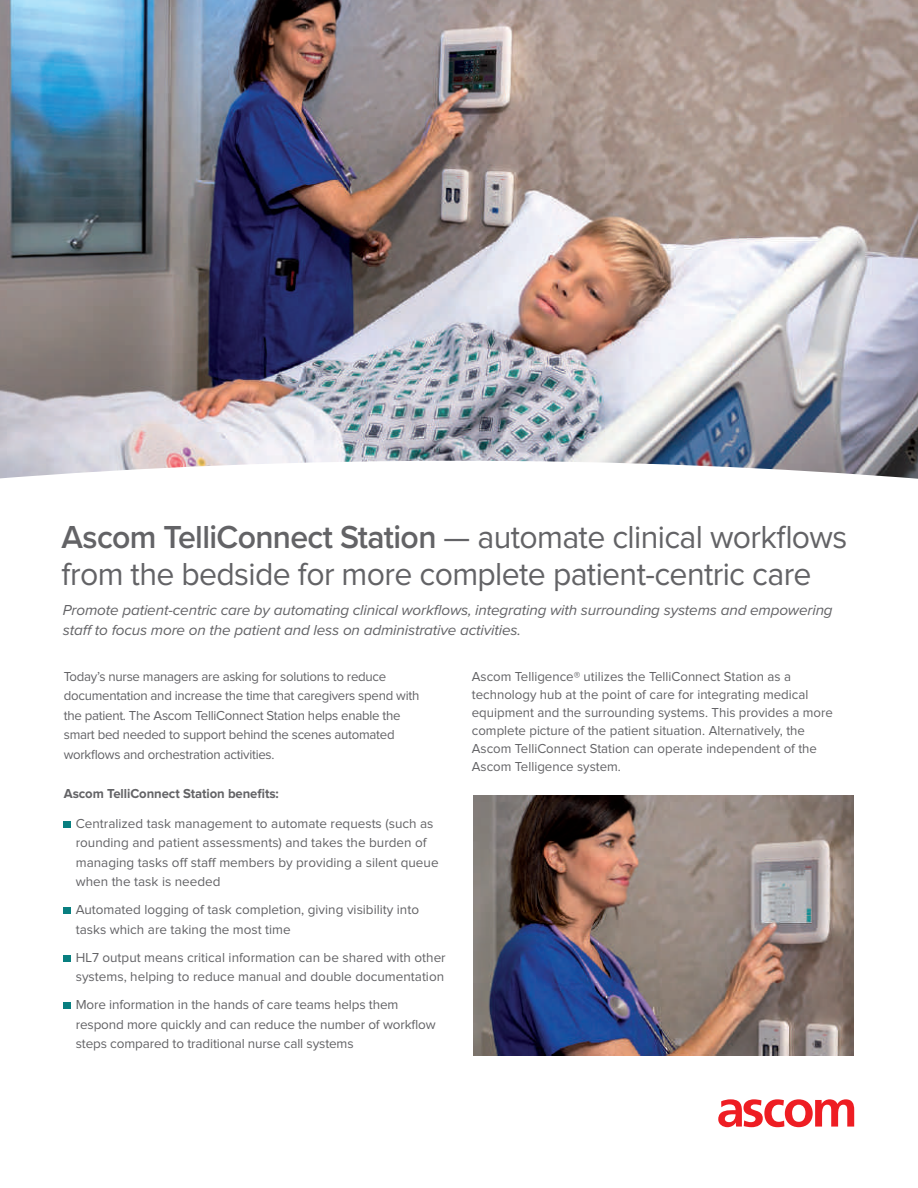
<style>
.page{position:relative;width:918px;height:1188px;background:#fff}
.page>*{position:absolute;margin:0;border:0;box-sizing:border-box;transform-origin:0 0}
.t1{font:33px/37.5px "Proxima Nova";letter-spacing:-.02em;color:#636366}
.t2{font:italic 15px/19.5px "Proxima Nova";letter-spacing:-.01em;color:#636366}
.t3{font:13.5px/19.5px "Proxima Nova";color:#636366}
.t4{font:13.5px/19.5px "Proxima Nova";letter-spacing:-.02em;color:#636366}
.t5{font:700 13.5px "Proxima Nova";letter-spacing:-.005em;color:#636366}
.s1{font-weight:600}
</style>
<div class="page">
<img style="left:0;top:0;width:918px;height:461px">
<svg style="left:0;top:461px;width:918px;height:18px"></svg>
<div style="left:64px;top:821px;width:7px;height:7px;background:#087f80"></div>
<div style="left:64px;top:908px;width:7px;height:6px;background:#087f80"></div>
<div style="left:64px;top:955px;width:7px;height:7px;background:#087f80"></div>
<div style="left:64px;top:1003px;width:7px;height:6px;background:#087f80"></div>
<img style="left:474px;top:795px;width:379px;height:261px">
<svg style="left:718px;top:1099px;width:136px;height:28px"></svg>
<h1 class="t1" style="left:62px;top:519px;width:787px"><span class="s1">Ascom TelliConnect Station</span> — automate clinical workflows from the bedside for more complete patient-centric care</h1>
<p class="t2" style="left:63px;top:600px;width:772px">Promote patient-centric care by automating clinical workflows, integrating with surrounding systems and empowering staff to focus more on the patient and less on administrative activities.</p>
<p class="t4" style="left:64px;top:667px;width:357px">Today’s nurse managers are asking for solutions to reduce documentation and increase the time that caregivers spend with the patient. The Ascom TelliConnect Station helps enable the smart bed needed to support behind the scenes automated workflows and orchestration activities.</p>
<p class="t5" style="left:64px;top:786px;width:217px">Ascom TelliConnect Station benefits:</p>
<p class="t3" style="left:76px;top:814px;width:364px">Centralized task management to automate requests (such as rounding and patient assessments) and takes the burden of managing tasks off staff members by providing a silent queue when the task is needed</p>
<p class="t3" style="left:76px;top:900px;width:345px">Automated logging of task completion, giving visibility into tasks which are taking the most time</p>
<p class="t3" style="left:76px;top:948px;width:371px">HL7 output means critical information can be shared with other systems, helping to reduce manual and double documentation</p>
<p class="t3" style="left:76px;top:995px;width:361px">More information in the hands of care teams helps them respond more quickly and can reduce the number of workflow steps compared to traditional nurse call systems</p>
<p class="t3" style="left:472px;top:668px;width:363px;line-height:18px">Ascom Telligence® utilizes the TelliConnect Station as a technology hub at the point of care for integrating medical equipment and the surrounding systems. This provides a more complete picture of the patient situation. Alternatively, the Ascom TelliConnect Station can operate independent of the Ascom Telligence system.</p>
</div>
